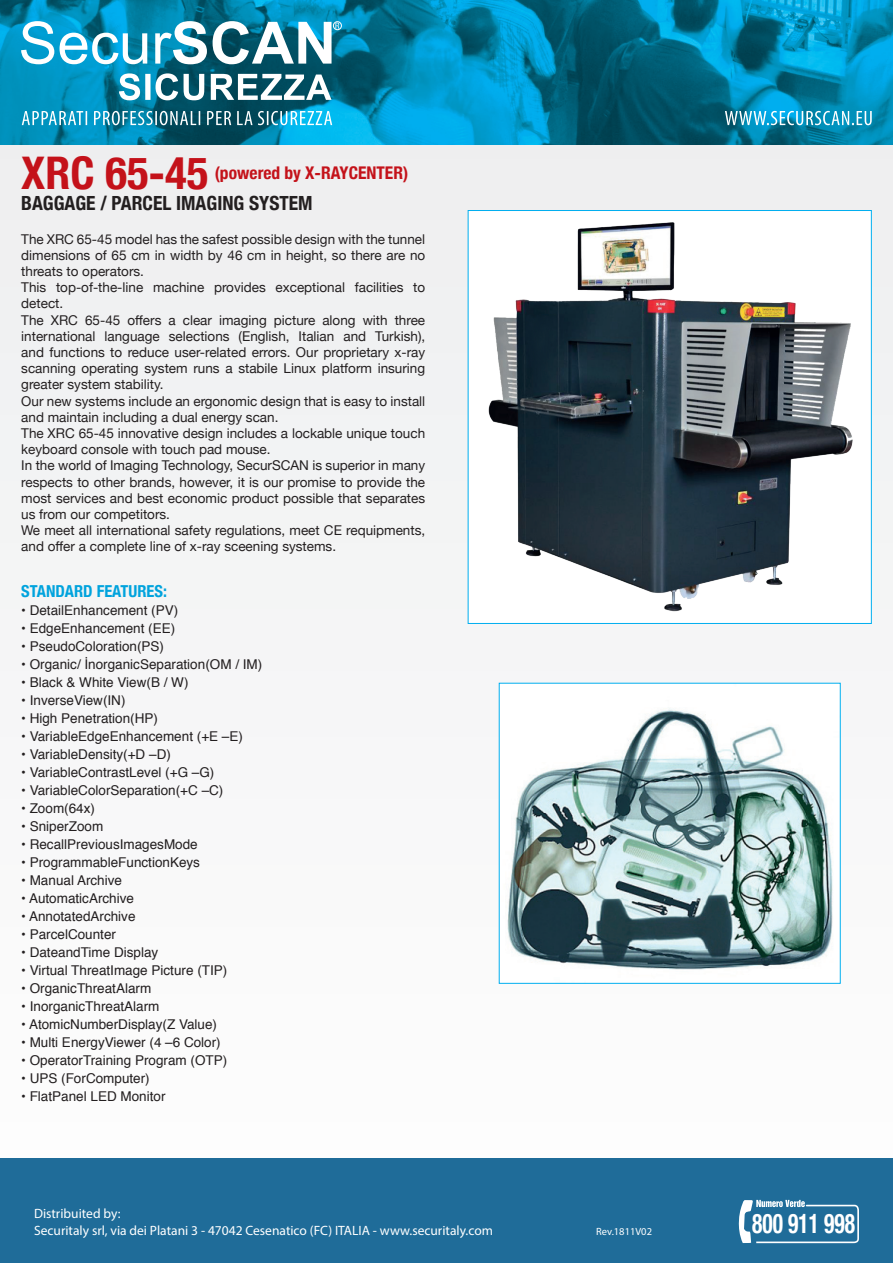
<style>
.page{position:relative;width:893px;height:1263px;background:#f6f6f7}
.page>*{position:absolute;margin:0;border:0;box-sizing:border-box;transform-origin:0 0}
.t1{font:700 condensed 45px "Helvetica Neue";color:#c4121a}
.t2{font:700 condensed 27.15px "Helvetica Neue";color:#fff;scale:.79 1}
.t3{font:700 condensed 19.5px "Helvetica Neue";color:#231f20}
.t4{font:700 condensed 17.55px "Helvetica Neue";color:#c4121a}
.t5{font:700 condensed 16.5px "Helvetica Neue";color:#00a3dd}
.t6{font:13.5px/16.2px "Helvetica Neue";color:#231f20}
.t7{font:13.5px "Helvetica";color:#231f20}
.t8{font:13.5px/16.2px "Myriad Pro";color:#fff}
.t9{font:10.5px "Myriad Pro";color:#fff}
</style>
<div class="page">
<img style="left:0;top:0;width:893px;height:145px">
<svg style="left:21px;top:21px;width:318px;height:43px"></svg>
<div style="left:333px;top:21px;width:9px;height:9px;border:1px solid #fff;border-radius:50%"></div>
<svg style="left:119px;top:73px;width:213px;height:27px"></svg>
<svg style="left:22px;top:111px;width:310px;height:14px"></svg>
<svg style="left:725px;top:111px;width:147px;height:14px"></svg>
<div style="left:468px;top:210px;width:403px;height:413px;background:#fff"></div>
<img style="left:488px;top:222px;width:365px;height:390px">
<div style="left:0;top:1159px;width:893px;height:104px;background:#1f6c99"></div>
<svg style="left:738px;top:1200px;width:121px;height:43px"></svg>
<img style="left:508px;top:710px;width:324px;height:260px">
<div style="left:499px;top:683px;width:342px;height:301px;border:1px solid #00aeef"></div>
<h1 class="t1" style="left:21px;top:136px;width:189px">XRC 65-45</h1>
<p class="t4" style="left:215px;top:158px;width:195px">(powered by X-RAYCENTER)</p>
<h3 class="t3" style="left:21px;top:187px;width:293px">BAGGAGE / PARCEL IMAGING SYSTEM</h3>
<p class="t6" style="left:21px;top:231px;width:406px">The XRC 65-45 model has the safest possible design with the tunnel dimensions of 65 cm in width by 46 cm in height, so there are no threats to operators.<br>This top-of-the-line machine provides exceptional facilities to detect.<br>The XRC 65-45 offers a clear imaging picture along with three international language selections (English, Italian and Turkish), and functions to reduce user-related errors. Our proprietary x-ray scanning operating system runs a stabile Linux platform insuring greater system stability.<br>Our new systems include an ergonomic design that is easy to install and maintain including a dual energy scan.<br>The XRC 65-45 innovative design includes a lockable unique touch keyboard console with touch pad mouse.<br>In the world of Imaging Technology, SecurSCAN is superior in many respects to other brands, however, it is our promise to provide the most services and best economic product possible that separates us from our competitors.<br>We meet all international safety regulations, meet CE requipments, and offer a complete line of x-ray sceening systems.</p>
<p class="t5" style="left:21px;top:578px;width:147px">STANDARD FEATURES:</p>
<p class="t7" style="left:21px;top:600px;width:159px">• DetailEnhancement (PV)</p>
<p class="t7" style="left:21px;top:618px;width:156px">• EdgeEnhancement (EE)</p>
<p class="t7" style="left:21px;top:636px;width:144px">• PseudoColoration(PS)</p>
<p class="t7" style="left:21px;top:654px;width:243px">• Organic/ İnorganicSeparation(OM / IM)</p>
<p class="t7" style="left:21px;top:672px;width:169px">• Black &amp; White View(B / W)</p>
<p class="t7" style="left:21px;top:690px;width:106px">• InverseView(IN)</p>
<p class="t7" style="left:21px;top:708px;width:138px">• High Penetration(HP)</p>
<p class="t7" style="left:21px;top:726px;width:223px">• VariableEdgeEnhancement (+E –E)</p>
<p class="t7" style="left:21px;top:744px;width:151px">• VariableDensity(+D –D)</p>
<p class="t7" style="left:21px;top:762px;width:195px">• VariableContrastLevel (+G –G)</p>
<p class="t7" style="left:21px;top:780px;width:204px">• VariableColorSeparation(+C –C)</p>
<p class="t7" style="left:21px;top:798px;width:75px">• Zoom(64x)</p>
<p class="t7" style="left:21px;top:816px;width:83px">• SniperZoom</p>
<p class="t7" style="left:21px;top:834px;width:178px">• RecallPreviousImagesMode</p>
<p class="t7" style="left:21px;top:852px;width:180px">• ProgrammableFunctionKeys</p>
<p class="t7" style="left:21px;top:870px;width:102px">• Manual Archive</p>
<p class="t7" style="left:21px;top:888px;width:114px">• AutomaticArchive</p>
<p class="t7" style="left:21px;top:906px;width:116px">• AnnotatedArchive</p>
<p class="t7" style="left:21px;top:924px;width:96px">• ParcelCounter</p>
<p class="t7" style="left:21px;top:942px;width:139px">• DateandTime Display</p>
<p class="t7" style="left:21px;top:960px;width:208px">• Virtual ThreatImage Picture (TIP)</p>
<p class="t7" style="left:21px;top:978px;width:132px">• OrganicThreatAlarm</p>
<p class="t7" style="left:21px;top:996px;width:140px">• InorganicThreatAlarm</p>
<p class="t7" style="left:21px;top:1014px;width:197px">• AtomicNumberDisplay(Z Value)</p>
<p class="t7" style="left:21px;top:1032px;width:201px">• Multi EnergyViewer (4 –6 Color)</p>
<p class="t7" style="left:21px;top:1050px;width:208px">• OperatorTraining Program (OTP)</p>
<p class="t7" style="left:21px;top:1068px;width:130px">• UPS (ForComputer)</p>
<p class="t7" style="left:21px;top:1086px;width:146px">• FlatPanel LED Monitor</p>
<p class="t8" style="left:34px;top:1205px;width:460px">Distribuited by:<br>Securitaly srl, via dei Platani 3 - 47042 Cesenatico (FC) ITALIA - www.securitaly.com</p>
<p class="t9" style="left:596px;top:1225px;width:57px">Rev.1811V02</p>
<h2 class="t2" style="left:752px;top:1201px;width:132px">800 911 998</h2>
</div>
